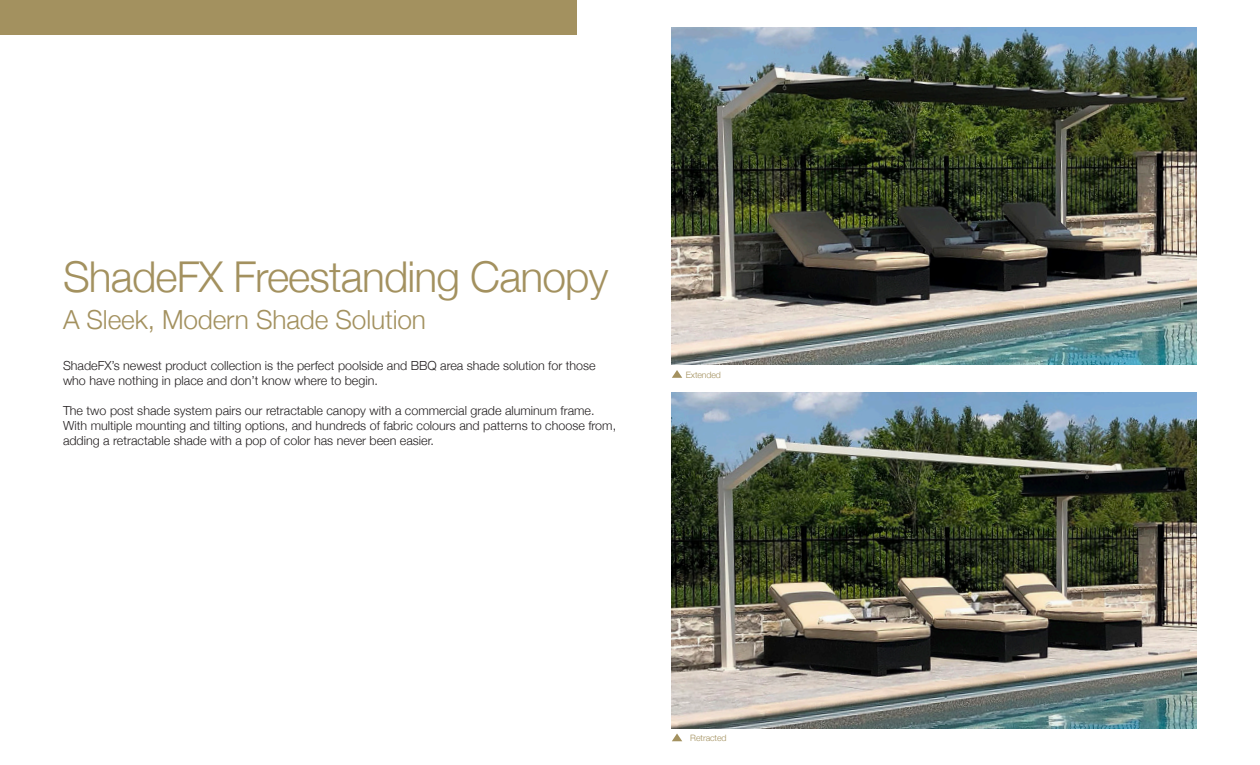
<style>
.page{position:relative;width:1260px;height:765px;background:#fff}
.page>*{position:absolute;margin:0;border:0;box-sizing:border-box;transform-origin:0 0}
.t1{font:300 42.5px "Helvetica Neue";letter-spacing:-.02em;color:#a3915f}
.t2{font:300 26.25px "Helvetica Neue";letter-spacing:-.005em;color:#a3915f}
.t3{font:300 12.5px/15px "Helvetica Neue";color:#231f20}
.t4{font:300 8.75px "Helvetica Neue";letter-spacing:-.01em;color:#a3915f}
</style>
<div class="page">
<div style="left:0;top:0;width:577px;height:35px;background:#a3915f"></div>
<svg style="left:672px;top:733px;width:10px;height:8px"></svg>
<img style="left:672px;top:28px;width:525px;height:336px">
<img style="left:672px;top:392px;width:525px;height:337px">
<svg style="left:672px;top:370px;width:10px;height:8px"></svg>
<p class="t1" style="left:63px;top:242px;width:547px">ShadeFX Freestanding Canopy</p>
<p class="t2" style="left:63px;top:299px;width:365px">A Sleek, Modern Shade Solution</p>
<p class="t3" style="left:63px;top:357px;width:534px">ShadeFX’s newest product collection is the perfect poolside and BBQ area shade solution for those who have nothing in place and don’t know where to begin.</p>
<p class="t3" style="left:63px;top:402px;width:555px">The two post shade system pairs our retractable canopy with a commercial grade aluminum frame.<br>With multiple mounting and tilting options, and hundreds of fabric colours and patterns to choose from, adding a retractable shade with a pop of color has never been easier.</p>
<p class="t4" style="left:686px;top:368px;width:37px">Extended</p>
<p class="t4" style="left:690px;top:731px;width:38px">Retracted</p>
</div>
